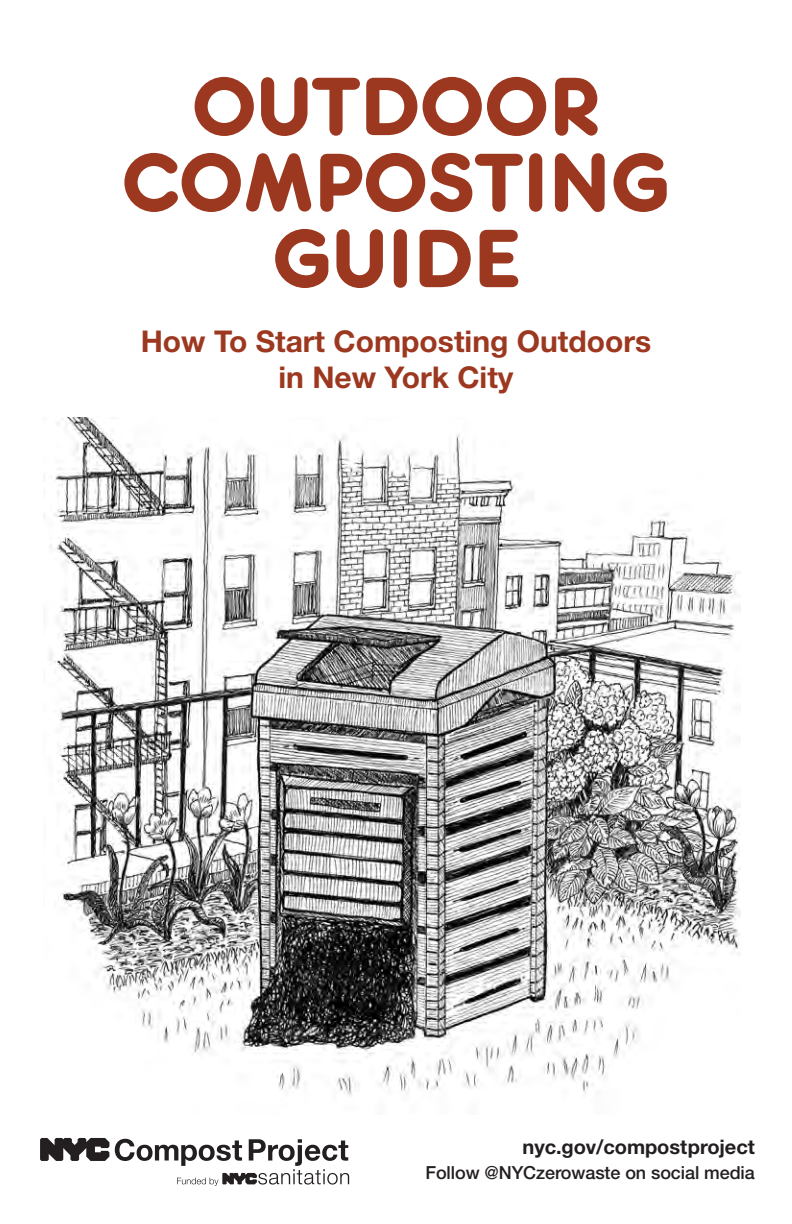
<style>
.page{position:relative;width:792px;height:1224px;background:#fff}
.page>*{position:absolute;margin:0;border:0;box-sizing:border-box;transform-origin:0 0}
.t1{font:86px/76px "Frankfurter Medium Std";color:#9d3820;text-align:center}
.t2{font:700 30px "Helvetica Neue LT Std";color:#9d3820}
.t3{font:700 20px "Helvetica Neue LT Std";letter-spacing:-.005em;color:#231f20}
.t4{font:500 18px "Helvetica Neue LT Std";letter-spacing:-.005em;color:#231f20}
</style>
<div class="page">
<svg style="left:115px;top:1139px;width:234px;height:47px"></svg>
<svg style="left:40px;top:1138px;width:69px;height:23px"></svg>
<img style="left:43px;top:418px;width:698px;height:678px">
<p class="t1" style="left:122px;top:70px;width:550px">OUTDOOR<br>COMPOSTING<br>GUIDE</p>
<p class="t2" style="left:141px;top:323px;width:512px">How To Start Composting Outdoors</p>
<p class="t2" style="left:278px;top:359px;width:236px">in New York City</p>
<p class="t3" style="left:523px;top:1135px;width:234px">nyc.gov/compostproject</p>
<p class="t4" style="left:425px;top:1162px;width:331px">Follow @NYCzerowaste on social media</p>
</div>
